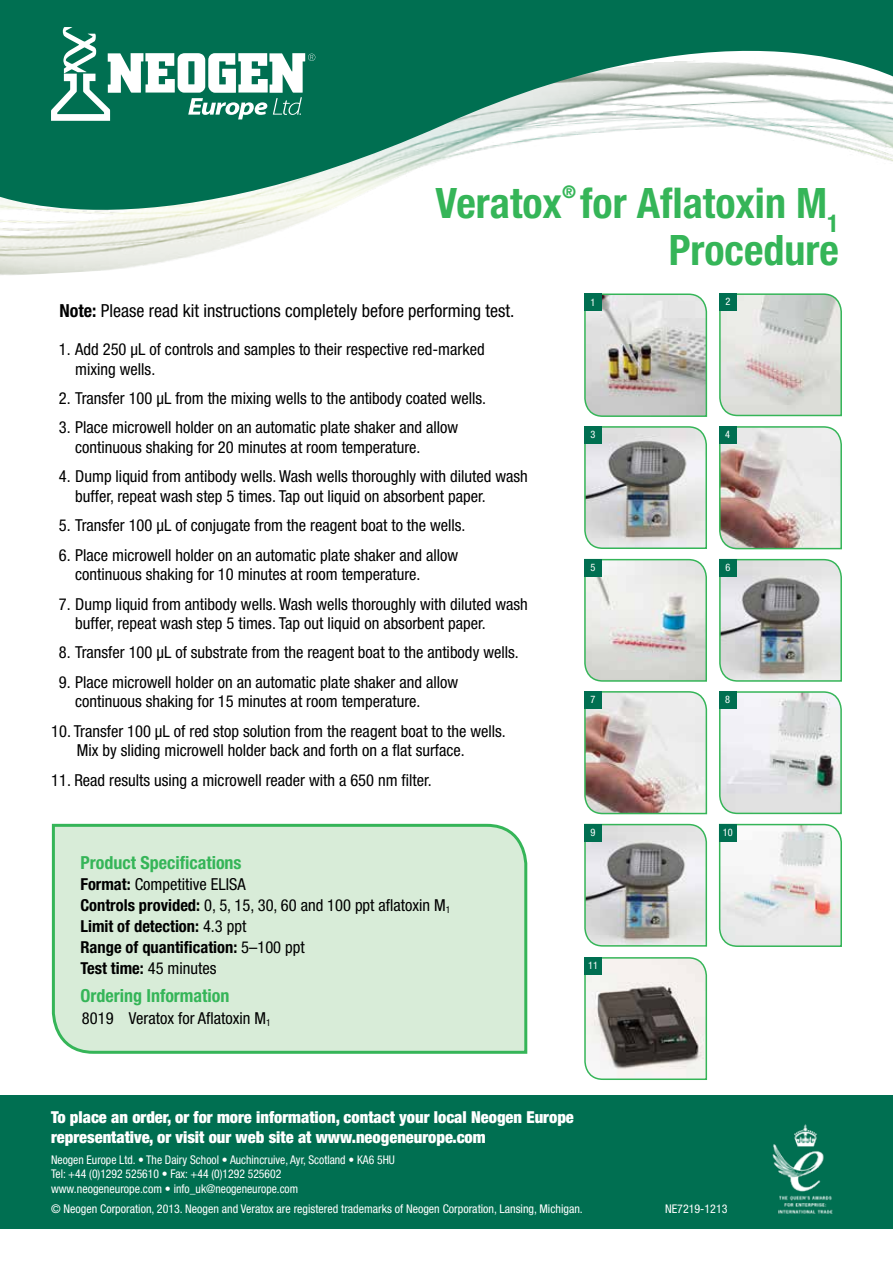
<style>
.page{position:relative;width:893px;height:1263px;background:#fff}
.page>*{position:absolute;margin:0;border:0;box-sizing:border-box;transform-origin:0 0}
.t1{font:700 condensed 42px "Helvetica Neue";color:#35b558}
.t2{font:condensed 18px "Helvetica Neue";color:#000}
.t3{font:700 condensed 18px "Helvetica Neue";color:#35b558}
.t4{font:700 condensed 17.55px "Helvetica Neue";color:#35b558}
.t5{font:condensed 16.5px/19.8px "Helvetica Neue";color:#000}
.t6{font:700 condensed 16.5px/21px "Helvetica Neue";color:#000}
.t7{font:900 condensed 16.5px/19.8px "Helvetica Neue";color:#fff}
.t8{font:condensed 12px/14.4px "Helvetica Neue";color:#fff}
.t9{font:condensed 10.35px "Helvetica Neue";color:#fff}
.s1{font-weight:700}
.s2{font-weight:400}
</style>
<div class="page">
<div style="left:51px;top:823px;width:477px;height:231px;background:#d8ecd8"></div>
<svg style="left:0;top:0;width:893px;height:262px"></svg>
<svg style="left:51px;top:27px;width:264px;height:94px"></svg>
<div style="left:0;top:1096px;width:893px;height:133px;background:#006f51"></div>
<img style="left:772px;top:1124px;width:61px;height:90px">
<img style="left:584px;top:293px;width:124px;height:124px">
<div style="left:584px;top:293px;width:18px;height:18px;background:#006f51"></div>
<svg style="left:719px;top:426px;width:123px;height:124px;background:#c9bfb9"></svg>
<div style="left:719px;top:426px;width:17px;height:18px;background:#006f51"></div>
<svg style="left:584px;top:691px;width:124px;height:124px;background:#c9c0b9"></svg>
<div style="left:584px;top:691px;width:18px;height:18px;background:#006f51"></div>
<svg style="left:718px;top:823px;width:124px;height:124px"></svg>
<div style="left:719px;top:824px;width:17px;height:17px;background:#006f51"></div>
<svg style="left:719px;top:293px;width:123px;height:124px;background:#d4d8d1"></svg>
<div style="left:719px;top:293px;width:18px;height:18px;background:#006f51"></div>
<svg style="left:584px;top:558px;width:123px;height:124px;background:#d6dcd7"></svg>
<div style="left:584px;top:559px;width:18px;height:17px;background:#006f51"></div>
<svg style="left:719px;top:691px;width:123px;height:124px"></svg>
<div style="left:719px;top:691px;width:17px;height:18px;background:#006f51"></div>
<svg style="left:584px;top:957px;width:124px;height:123px"></svg>
<div style="left:584px;top:957px;width:18px;height:17px;background:#006f51"></div>
<svg style="left:584px;top:426px;width:123px;height:123px;background:#b6bbb9"></svg>
<div style="left:584px;top:426px;width:18px;height:18px;background:#006f51"></div>
<svg style="left:719px;top:558px;width:123px;height:124px;background:#b6bcb9"></svg>
<div style="left:719px;top:559px;width:18px;height:17px;background:#006f51"></div>
<svg style="left:584px;top:823px;width:124px;height:124px;background:#b6bcb9"></svg>
<div style="left:584px;top:824px;width:18px;height:17px;background:#006f51"></div>
<p class="t4" style="left:562px;top:181px;width:15px">®</p>
<h1 class="t1" style="left:436px;top:178px;width:405px">Veratox for Aflatoxin M<sub>1</sub></h1>
<p class="t2" style="left:60px;top:300px;width:456px"><span class="s1">Note:</span> Please read kit instructions completely before performing test.</p>
<p class="t5" style="left:75px;top:339px;width:411px;text-indent:-16px">1. Add 250 µL of controls and samples to their respective red-marked mixing wells.</p>
<p class="t5" style="left:59px;top:388px;width:429px">2. Transfer 100 µL from the mixing wells to the antibody coated wells.</p>
<p class="t5" style="left:75px;top:418px;width:384px;text-indent:-16px">3. Place microwell holder on an automatic plate shaker and allow continuous shaking for 20 minutes at room temperature.</p>
<p class="t5" style="left:75px;top:467px;width:454px;text-indent:-16px">4. Dump liquid from antibody wells. Wash wells thoroughly with diluted wash buffer, repeat wash step 5 times. Tap out liquid on absorbent paper.</p>
<p class="t5" style="left:59px;top:515px;width:408px">5. Transfer 100 µL of conjugate from the reagent boat to the wells.</p>
<p class="t5" style="left:75px;top:545px;width:384px;text-indent:-16px">6. Place microwell holder on an automatic plate shaker and allow continuous shaking for 10 minutes at room temperature.</p>
<p class="t5" style="left:75px;top:594px;width:454px;text-indent:-16px">7. Dump liquid from antibody wells. Wash wells thoroughly with diluted wash buffer, repeat wash step 5 times. Tap out liquid on absorbent paper.</p>
<p class="t5" style="left:59px;top:643px;width:462px">8. Transfer 100 µL of substrate from the reagent boat to the antibody wells.</p>
<p class="t5" style="left:75px;top:672px;width:384px;text-indent:-16px">9. Place microwell holder on an automatic plate shaker and allow continuous shaking for 15 minutes at room temperature.</p>
<p class="t5" style="left:77px;top:721px;width:430px;text-indent:-26px">10. Transfer 100 µL of red stop solution from the reagent boat to the wells.<br>Mix by sliding microwell holder back and forth on a flat surface.</p>
<p class="t5" style="left:51px;top:770px;width:382px">11. Read results using a microwell reader with a 650 nm filter.</p>
<p class="t3" style="left:80px;top:851px;width:163px">Product Specifications</p>
<p class="t6" style="left:80px;top:873px;width:372px">Format: <span class="s2">Competitive ELISA<br></span>Controls provided: <span class="s2">0, 5, 15, 30, 60 and 100 ppt aflatoxin M</span><sub>1<br></sub>Limit of detection: <span class="s2">4.3 ppt<br></span>Range of quantification: <span class="s2">5–100 ppt<br></span>Test time: <span class="s2">45 minutes</span></p>
<p class="t3" style="left:80px;top:984px;width:151px">Ordering Information</p>
<p class="t5" style="left:82px;top:1008px;width:190px">8019 Veratox for Aflatoxin M<sub>1</sub></p>
<p class="t9" style="left:590px;top:296px;width:6px">1</p>
<p class="t9" style="left:590px;top:428px;width:6px">3</p>
<p class="t9" style="left:590px;top:561px;width:6px">5</p>
<p class="t9" style="left:590px;top:693px;width:6px">7</p>
<p class="t9" style="left:590px;top:826px;width:6px">9</p>
<p class="t9" style="left:588px;top:959px;width:11px">11</p>
<h1 class="t1" style="left:669px;top:224px;width:172px">Procedure</h1>
<p class="t9" style="left:725px;top:296px;width:6px">2</p>
<p class="t9" style="left:725px;top:428px;width:6px">4</p>
<p class="t9" style="left:725px;top:561px;width:6px">6</p>
<p class="t9" style="left:725px;top:694px;width:6px">8</p>
<p class="t9" style="left:723px;top:826px;width:11px">10</p>
<p class="t7" style="left:51px;top:1107px;width:524px">To place an order, or for more information, contact your local Neogen Europe representative, or visit our web site at www.neogeneurope.com</p>
<p class="t8" style="left:51px;top:1152px;width:345px">Neogen Europe Ltd. • The Dairy School • Auchincruive, Ayr, Scotland • KA6 5HU<br>Tel: +44 (0)1292 525610 • Fax: +44 (0)1292 525602 www.neogeneurope.com • info_uk@neogeneurope.com</p>
<p class="t8" style="left:51px;top:1202px;width:533px">© Neogen Corporation, 2013. Neogen and Veratox are registered trademarks of Neogen Corporation, Lansing, Michigan.</p>
<p class="t8" style="left:665px;top:1202px;width:64px">NE7219-1213</p>
</div>
